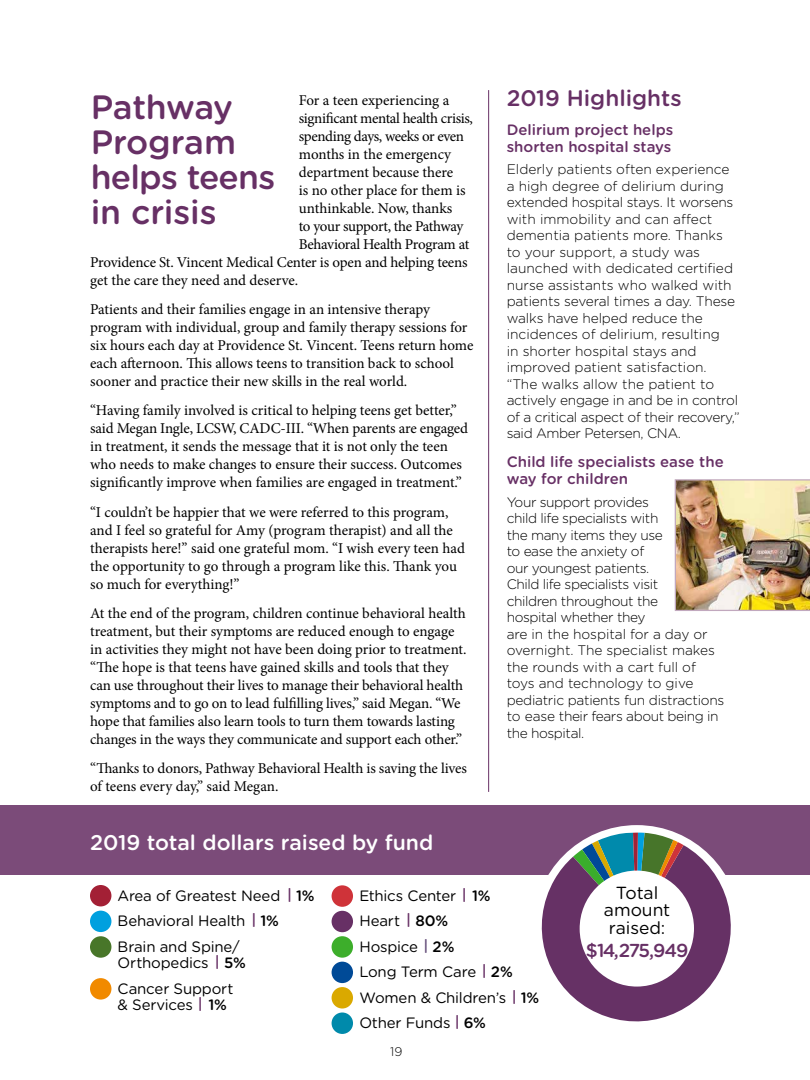
<style>
.page{position:relative;width:810px;height:1080px;background:#fff}
.page>*{position:absolute;margin:0;border:0;box-sizing:border-box;transform-origin:0 0}
.t1{font:500 33.75px/35px "Gotham Rounded";letter-spacing:-.015em;color:#673065}
.t2{font:500 22.5px "Gotham Rounded";color:#673065}
.t3{font:500 21.25px "Gotham Rounded";color:#fff}
.t4{font:500 18.75px "Gotham Rounded";letter-spacing:-.07em;color:#673065}
.t5{font:17.5px/17.5px "Gotham Rounded";letter-spacing:-.005em;color:#000;text-align:center}
.t6{font:15px/18px "Minion Pro";letter-spacing:-.005em;color:#000}
.t7{font:15px/25.5px "Gotham Rounded";letter-spacing:-.01em;color:#000}
.t8{font:500 15px/17.5px "Gotham Rounded";color:#673065}
.t9{font:15px "Minion Pro";letter-spacing:-.025em;color:#000}
.t10{font:300 13.75px/16.5px "Gotham Rounded";letter-spacing:-.015em;color:#000}
.t11{font:300 12.5px "Gotham Rounded";color:#000}
.s1{font-weight:500;color:#673065}
.s2{font-weight:500}
.s3{font-weight:500;color:#624b78}
</style>
<div class="page">
<div style="left:0;top:805px;width:810px;height:69px;background:#7b4b79"></div>
<div style="left:533px;top:825px;width:207px;height:207px;background:#fff;border-radius:50%"></div>
<svg style="left:537px;top:845px;width:198px;height:177px;fill:#663165"></svg>
<svg style="left:573px;top:832px;width:111px;height:95px;background:#5e7675"></svg>
<div style="left:90px;top:885px;width:21px;height:21px;background:#a32035;border-radius:50%"></div>
<div style="left:90px;top:911px;width:21px;height:21px;background:#00a0df;border-radius:50%"></div>
<div style="left:90px;top:936px;width:21px;height:22px;background:#487629;border-radius:50%"></div>
<div style="left:90px;top:978px;width:21px;height:22px;background:#f18a00;border-radius:50%"></div>
<div style="left:332px;top:885px;width:21px;height:22px;background:#cf3339;border-radius:50%"></div>
<div style="left:332px;top:911px;width:21px;height:21px;background:#673065;border-radius:50%"></div>
<div style="left:332px;top:936px;width:21px;height:22px;background:#3dae2b;border-radius:50%"></div>
<div style="left:332px;top:962px;width:21px;height:21px;background:#004a97;border-radius:50%"></div>
<div style="left:332px;top:987px;width:21px;height:22px;background:#daa900;border-radius:50%"></div>
<div style="left:579px;top:870px;width:115px;height:117px;background:#fff;border-radius:50%"></div>
<div style="left:332px;top:1013px;width:21px;height:21px;background:#008aab;border-radius:50%"></div>
<img style="left:675px;top:479px;width:135px;height:132px">
<hr style="left:488px;top:90px;width:1px;height:702px;background:#673065">
<h1 class="t1" style="left:91px;top:88px;width:186px">Pathway<br>Program helps teens in crisis</h1>
<p class="t6" style="left:299px;top:91px;width:152px">For a teen experiencing a</p>
<p class="t9" style="left:299px;top:108px;width:176px">significant mental health crisis,</p>
<p class="t9" style="left:299px;top:126px;width:167px">spending days, weeks or even</p>
<p class="t6" style="left:299px;top:145px;width:154px">months in the emergency</p>
<p class="t6" style="left:299px;top:163px;width:156px">department because there</p>
<p class="t6" style="left:299px;top:181px;width:168px">is no other place for them is</p>
<p class="t6" style="left:299px;top:199px;width:155px">unthinkable. Now, thanks</p>
<p class="t9" style="left:299px;top:216px;width:166px">to your support, the Pathway</p>
<p class="t6" style="left:299px;top:235px;width:172px">Behavioral Health Program at</p>
<p class="t6" style="left:90px;top:253px;width:379px">Providence St. Vincent Medical Center is open and helping teens</p>
<p class="t6" style="left:90px;top:271px;width:210px">get the care they need and deserve.</p>
<p class="t6" style="left:90px;top:300px;width:385px">Patients and their families engage in an intensive therapy program with individual, group and family therapy sessions for six hours each day at Providence St. Vincent. Teens return home each afternoon. This allows teens to transition back to school sooner and practice their new skills in the real world.</p>
<p class="t6" style="left:90px;top:402px;width:380px">“Having family involved is critical to helping teens get better,” said Megan Ingle, LCSW, CADC-III. “When parents are engaged in treatment, it sends the message that it is not only the teen who needs to make changes to ensure their success. Outcomes significantly improve when families are engaged in treatment.”</p>
<p class="t6" style="left:90px;top:503px;width:376px">“I couldn’t be happier that we were referred to this program, and I feel so grateful for Amy (program therapist) and all the therapists here!” said one grateful mom. “I wish every teen had the opportunity to go through a program like this. Thank you so much for everything!”</p>
<p class="t6" style="left:90px;top:604px;width:378px">At the end of the program, children continue behavioral health treatment, but their symptoms are reduced enough to engage in activities they might not have been doing prior to treatment. “The hope is that teens have gained skills and tools that they can use throughout their lives to manage their behavioral health symptoms and to go on to lead fulfilling lives,” said Megan. “We hope that families also learn tools to turn them towards lasting changes in the ways they communicate and support each other.”</p>
<p class="t6" style="left:90px;top:759px;width:378px">“Thanks to donors, Pathway Behavioral Health is saving the lives of teens every day,” said Megan.</p>
<h3 class="t3" style="left:90px;top:828px;width:345px">2019 total dollars raised by fund</h3>
<h2 class="t2" style="left:507px;top:82px;width:177px">2019 Highlights</h2>
<p class="t8" style="left:507px;top:120px;width:168px">Delirium project helps shorten hospital stays</p>
<p class="t10" style="left:507px;top:160px;width:235px">Elderly patients often experience a high degree of delirium during extended hospital stays. It worsens with immobility and can affect dementia patients more. Thanks to your support, a study was launched with dedicated certified nurse assistants who walked with patients several times a day. These walks have helped reduce the incidences of delirium, resulting<br>in shorter hospital stays and improved patient satisfaction. “The walks allow the patient to actively engage in and be in control of a critical aspect of their recovery,” said Amber Petersen, CNA.</p>
<p class="t8" style="left:507px;top:452px;width:219px">Child life specialists ease the way for children</p>
<p class="t10" style="left:507px;top:493px;width:219px">Your support provides<br>child life specialists with<br>the many items they use<br>to ease the anxiety of<br>our youngest patients.<br>Child life specialists visit<br>children throughout the<br>hospital whether they<br>are in the hospital for a day or overnight. The specialist makes the rounds with a cart full of toys and technology to give pediatric patients fun distractions to ease their fears about being in the hospital.</p>
<p class="t7" style="left:118px;top:882px;width:199px">Area of Greatest Need <span class="s1">|</span> <span class="s2">1%<br></span>Behavioral Health <span class="s1">|</span> <span class="s2">1%<br></span>Brain and Spine/</p>
<p class="t7" style="left:118px;top:949px;width:130px">Orthopedics <span class="s1">|</span> <span class="s2">5%<br></span>Cancer Support</p>
<p class="t7" style="left:118px;top:991px;width:111px">&amp; Services <span class="s1">|</span> <span class="s2">1%</span></p>
<p class="t7" style="left:359px;top:882px;width:182px">Ethics Center <span class="s1">|</span> <span class="s2">1%<br></span>Heart <span class="s1">|</span> <span class="s2">80%<br></span>Hospice <span class="s3">|</span> <span class="s2">2%<br></span>Long Term Care <span class="s1">|</span> <span class="s2">2%<br></span>Women &amp; Children’s <span class="s1">|</span> <span class="s2">1%<br></span>Other Funds <span class="s1">|</span> <span class="s2">6%</span></p>
<p class="t5" style="left:604px;top:883px;width:68px">Total amount raised:</p>
<p class="t4" style="left:586px;top:937px;width:104px">$14,275,949</p>
<p class="t11" style="left:390px;top:1043px;width:14px">19</p>
</div>
